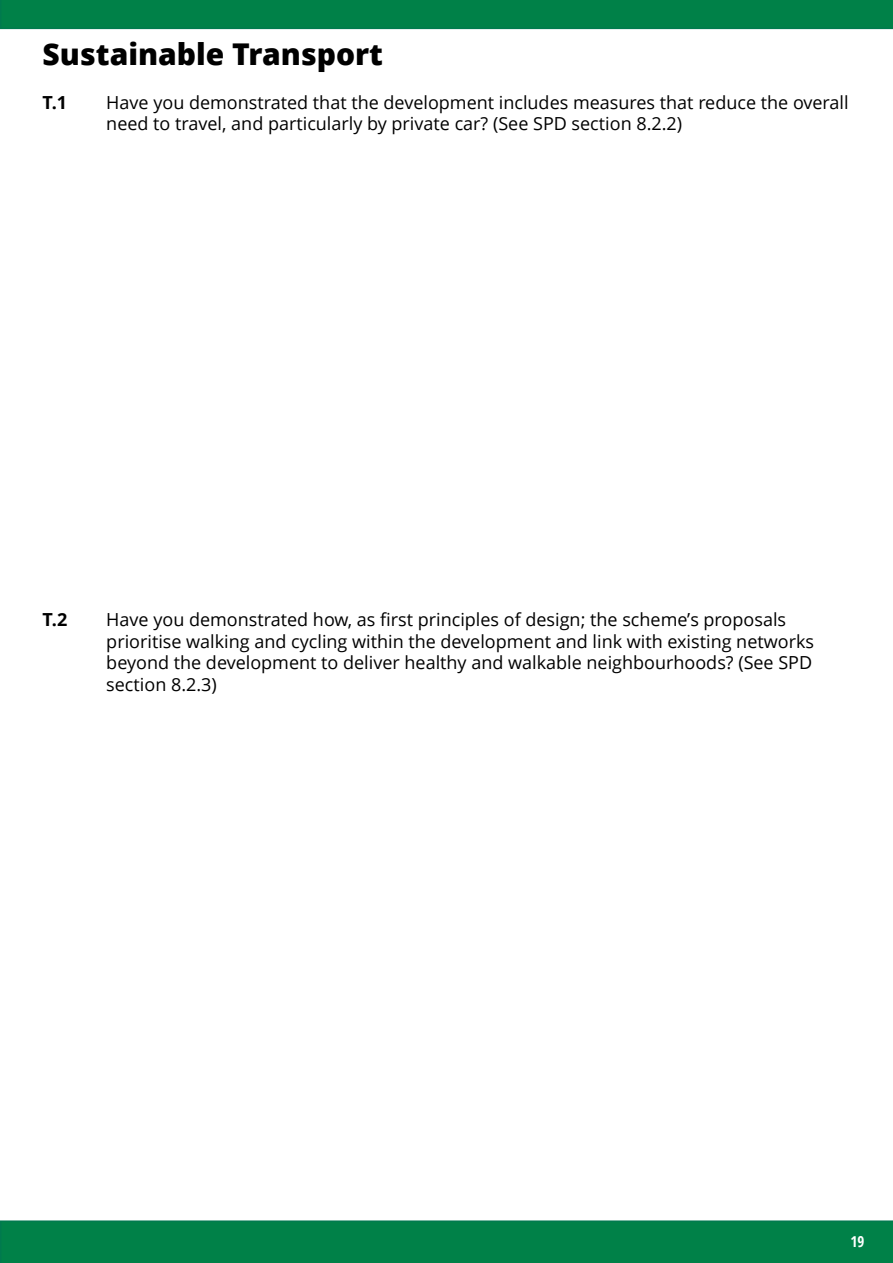
<style>
.page{position:relative;width:893px;height:1263px;background:#fff}
.page>*{position:absolute;margin:0;border:0;box-sizing:border-box;transform-origin:0 0}
.Heading{font:800 30px "Open Sans";color:#000}
.Body_text{font:18px/21.6px "Open Sans";color:#000}
.Body_text-2{font:700 18px "Open Sans";color:#000}
.t1{font:700 condensed 15px "Open Sans";color:#fff}
</style>
<div class="page">
<div style="left:0;top:1220px;width:893px;height:43px;background:#008148"></div>
<div style="left:0;top:0;width:893px;height:29px;background:#008148"></div>
<p class="Heading" style="left:43px;top:32px;width:342px">Sustainable Transport</p>
<p class="Body_text-2" style="left:43px;top:89px;width:26px">T.1</p>
<p class="Body_text" style="left:106px;top:91px;width:744px">Have you demonstrated that the development includes measures that reduce the overall need to travel, and particularly by private car? (See SPD section 8.2.2)</p>
<p class="Body_text-2" style="left:43px;top:607px;width:26px">T.2</p>
<p class="Body_text" style="left:106px;top:608px;width:709px">Have you demonstrated how, as first principles of design; the scheme’s proposals prioritise walking and cycling within the development and link with existing networks beyond the development to deliver healthy and walkable neighbourhoods? (See SPD section 8.2.3)</p>
<p class="t1" style="left:850px;top:1231px;width:15px">19</p>
</div>
